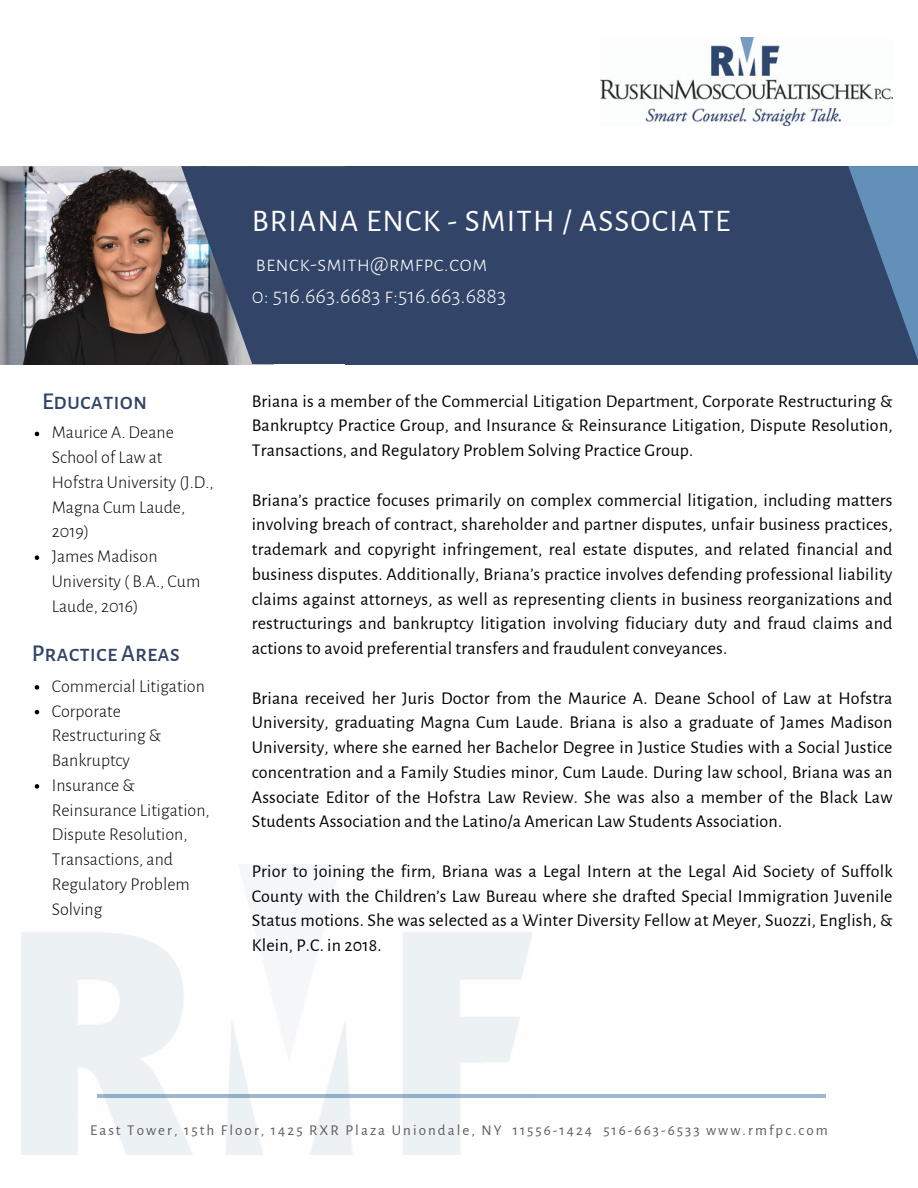
<style>
.page{position:relative;width:918px;height:1188px;background:#fff}
.page>*{position:absolute;margin:0;border:0;box-sizing:border-box;transform-origin:0 0}
.t1{font:31.5px "Alegreya Sans SC";letter-spacing:.04em;color:#fff}
.t2{font:500 23.55px "Alegreya Sans SC";color:#324568}
.t3{font:300 22.5px/31.5px "Alegreya Sans SC";color:#fff}
.t4{font:18px/24.8px "Alegreya Sans";letter-spacing:.01em;color:#000;text-align:justify}
.t5{font:300 18px/24.8px "Alegreya Sans";color:#000}
.t6{font:15px "Alegreya Sans";letter-spacing:.135em;color:#5d5a62}
</style>
<div class="page">
<img style="left:0;top:166px;width:181px;height:198px">
<div style="left:346px;top:166px;width:572px;height:198px;background:#324568"></div>
<svg style="left:181px;top:166px;width:165px;height:198px;background:#42526f"></svg>
<svg style="left:848px;top:166px;width:70px;height:194px"></svg>
<img style="left:600px;top:37px;width:293px;height:89px">
<hr style="left:97px;top:1095px;width:729px;height:3px;background:#0f5089">
<svg style="left:35px;top:432px;width:4px;height:4px"></svg>
<svg style="left:35px;top:555px;width:4px;height:5px"></svg>
<svg style="left:35px;top:685px;width:4px;height:5px"></svg>
<svg style="left:35px;top:710px;width:4px;height:4px"></svg>
<svg style="left:35px;top:784px;width:4px;height:5px"></svg>
<p class="t2" style="left:42px;top:390px;width:107px">Education</p>
<p class="t5" style="left:52px;top:421px;width:163px">Maurice A. Deane<br>School of Law at<br>Hofstra University (J.D.,<br>Magna Cum Laude,<br>2019)</p>
<p class="t5" style="left:52px;top:544px;width:150px">James Madison<br>University ( B.A., Cum<br>Laude, 2016)</p>
<h2 class="t2" style="left:32px;top:642px;width:150px">Practice Areas</h2>
<p class="t5" style="left:52px;top:674px;width:155px">Commercial Litigation</p>
<h4 class="t5" style="left:52px;top:699px;width:111px">Corporate<br>Restructuring &amp;<br>Bankruptcy</h4>
<h4 class="t5" style="left:52px;top:773px;width:159px">Insurance &amp;<br>Reinsurance Litigation,<br>Dispute Resolution,<br>Transactions, and<br>Regulatory Problem<br>Solving</h4>
<h2 class="t1" style="left:252px;top:206px;width:480px">BRIANA ENCK - SMITH / ASSOCIATE</h2>
<p class="t3" style="left:252px;top:249px;width:256px">benck-smith@rmfpc.com<br>0: 516.663.6683 f:516.663.6883</p>
<p class="t4" style="left:252px;top:389px;width:642px">Briana is a member of the Commercial Litigation Department, Corporate Restructuring &amp; Bankruptcy Practice Group, and Insurance &amp; Reinsurance Litigation, Dispute Resolution, Transactions, and Regulatory Problem Solving Practice Group.</p>
<p class="t4" style="left:252px;top:488px;width:642px">Briana’s practice focuses primarily on complex commercial litigation, including matters involving breach of contract, shareholder and partner disputes, unfair business practices, trademark and copyright infringement, real estate disputes, and related financial and business disputes. Additionally, Briana’s practice involves defending professional liability claims against attorneys, as well as representing clients in business reorganizations and restructurings and bankruptcy litigation involving fiduciary duty and fraud claims and actions to avoid preferential transfers and fraudulent conveyances.</p>
<p class="t4" style="left:252px;top:686px;width:642px">Briana received her Juris Doctor from the Maurice A. Deane School of Law at Hofstra University, graduating Magna Cum Laude. Briana is also a graduate of James Madison University, where she earned her Bachelor Degree in Justice Studies with a Social Justice concentration and a Family Studies minor, Cum Laude. During law school, Briana was an Associate Editor of the Hofstra Law Review. She was also a member of the Black Law Students Association and the Latino/a American Law Students Association.</p>
<h1 class="t4" style="left:252px;top:859px;width:642px">Prior to joining the firm, Briana was a Legal Intern at the Legal Aid Society of Suffolk County with the Children’s Law Bureau where she drafted Special Immigration Juvenile Status motions. She was selected as a Winter Diversity Fellow at Meyer, Suozzi, English, &amp; Klein, P.C. in 2018.</h1>
<h3 class="t6" style="left:90px;top:1123px;width:739px">East Tower, 15th Floor, 1425 RXR Plaza Uniondale, NY 11556-1424 516-663-6533 www.rmfpc.com</h3>
</div>
